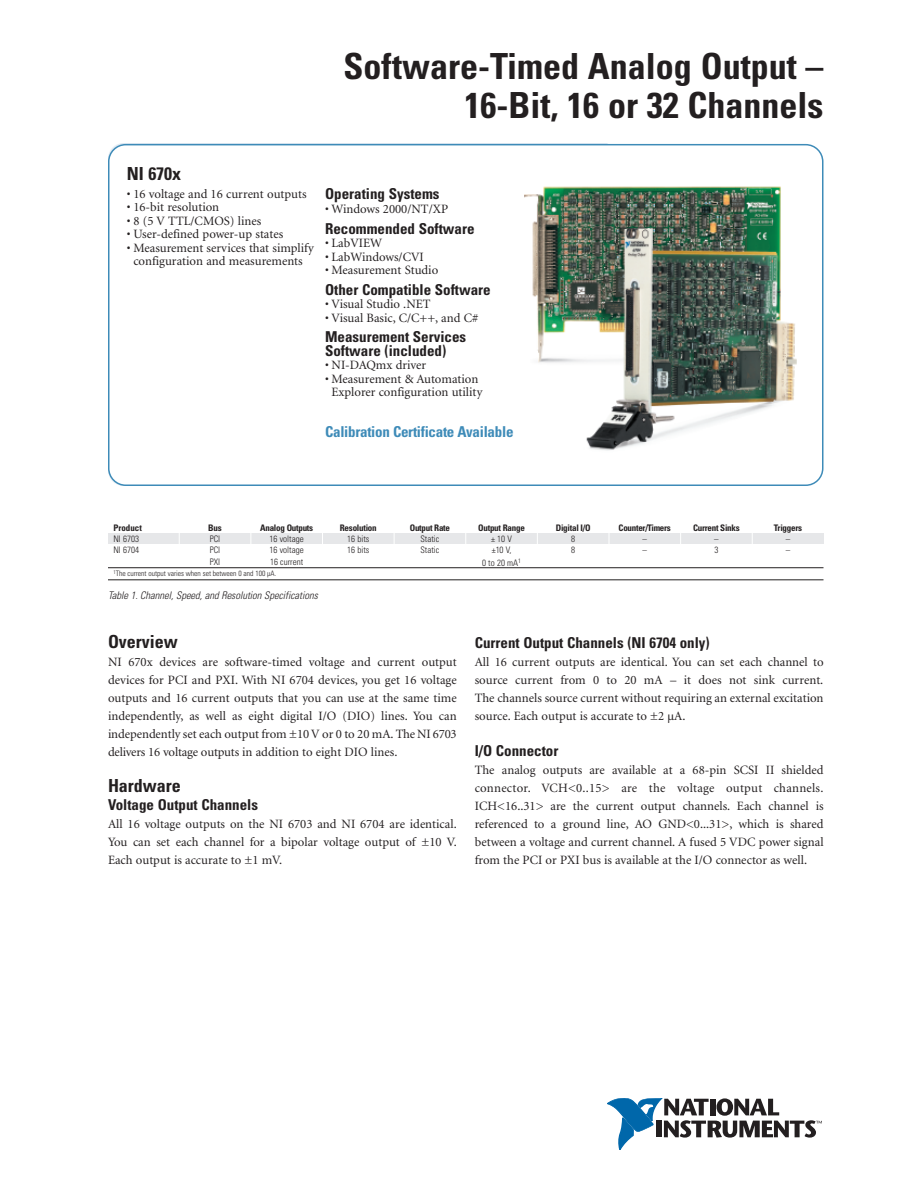
<style>
.page{position:relative;width:918px;height:1188px;background:#fff}
.page>*{position:absolute;margin:0;border:0;box-sizing:border-box;transform-origin:0 0}
.t1{font:700 condensed 36px/39px "Univers";color:#231f20;text-align:right}
.t2{font:700 condensed 18px "Univers";color:#231f20}
.t3{font:700 condensed 15px/13.5px "Univers";color:#231f20}
.t4{font:700 condensed 15px "Univers";letter-spacing:-.02em;color:#3e8bb8}
.t5{font:12.75px/18px "Minion";color:#231f20;text-align:justify}
.t6{font:italic 300 condensed 10.5px "Univers";color:#231f20}
.t7{font:300 condensed 9px "Univers";color:#231f20}
.t8{font:700 condensed 9px "Univers";letter-spacing:-.025em;color:#231f20}
.t9{font:700 condensed 9px "Univers";color:#231f20}
.t10{font:300 condensed 7.5px "Univers";color:#231f20}
</style>
<div class="page">
<svg style="left:608px;top:1098px;width:214px;height:52px"></svg>
<div style="left:108px;top:533px;width:71px;height:12px;background:#e6e7e9"></div>
<div style="left:179px;top:533px;width:72px;height:12px;background:#e6e7e9"></div>
<div style="left:251px;top:533px;width:71px;height:12px;background:#e6e7e9"></div>
<div style="left:322px;top:533px;width:72px;height:12px;background:#e6e7e9"></div>
<div style="left:394px;top:533px;width:72px;height:12px;background:#e6e7e9"></div>
<div style="left:466px;top:533px;width:71px;height:12px;background:#e6e7e9"></div>
<div style="left:537px;top:533px;width:72px;height:12px;background:#e6e7e9"></div>
<div style="left:609px;top:533px;width:72px;height:12px;background:#e6e7e9"></div>
<div style="left:681px;top:533px;width:71px;height:12px;background:#e6e7e9"></div>
<div style="left:752px;top:533px;width:72px;height:12px;background:#e6e7e9"></div>
<hr style="left:179px;top:522px;width:1px;height:46px;background:#fff">
<hr style="left:250px;top:522px;width:1px;height:46px;background:#fff">
<hr style="left:322px;top:522px;width:1px;height:46px;background:#fff">
<hr style="left:394px;top:522px;width:1px;height:46px;background:#fff">
<hr style="left:465px;top:522px;width:1px;height:46px;background:#fff">
<hr style="left:537px;top:522px;width:1px;height:46px;background:#fff">
<hr style="left:609px;top:522px;width:1px;height:46px;background:#fff">
<hr style="left:680px;top:522px;width:1px;height:46px;background:#fff">
<hr style="left:752px;top:522px;width:1px;height:46px;background:#fff">
<hr style="left:108px;top:567px;width:716px;height:1px;background:#231f20">
<hr style="left:108px;top:579px;width:716px;height:1px;background:#231f20">
<svg style="left:108px;top:144px;width:716px;height:342px"></svg>
<img style="left:498px;top:154px;width:314px;height:313px">
<div style="left:127px;top:162px;width:396px;height:27px;background:#fff"></div>
<div style="left:127px;top:189px;width:198px;height:287px;background:#fff"></div>
<div style="left:325px;top:189px;width:198px;height:287px;background:#fff"></div>
<h1 class="t1" style="left:343px;top:50px;width:482px">Software-Timed Analog Output –<br>16-Bit, 16 or 32 Channels</h1>
<h2 class="t2" style="left:127px;top:167px;width:56px">NI 670x</h2>
<p class="t5" style="left:127px;top:186px;width:181px">• 16 voltage and 16 current outputs</p>
<p class="t5" style="left:127px;top:199px;width:94px">• 16-bit resolution</p>
<p class="t5" style="left:127px;top:213px;width:136px">• 8 (5 V TTL/CMOS) lines</p>
<p class="t5" style="left:127px;top:226px;width:158px">• User-defined power-up states</p>
<p class="t5" style="left:127px;top:242px;width:188px;line-height:13.5px;text-align:center">• Measurement services that simplify configuration and measurements</p>
<p class="t3" style="left:325px;top:189px;width:116px">Operating Systems</p>
<p class="t5" style="left:325px;top:201px;width:125px">• Windows 2000/NT/XP</p>
<p class="t3" style="left:325px;top:223px;width:151px">Recommended Software</p>
<p class="t5" style="left:325px;top:235px;width:59px">• LabVIEW</p>
<p class="t5" style="left:325px;top:248px;width:100px">• LabWindows/CVI</p>
<p class="t5" style="left:325px;top:262px;width:115px">• Measurement Studio</p>
<p class="t3" style="left:325px;top:284px;width:167px">Other Compatible Software</p>
<p class="t5" style="left:325px;top:296px;width:107px">• Visual Studio .NET</p>
<p class="t5" style="left:325px;top:309px;width:155px">• Visual Basic, C/C++, and C#</p>
<p class="t3" style="left:325px;top:331px;width:143px">Measurement Services<br>Software (included)</p>
<p class="t5" style="left:325px;top:357px;width:103px">• NI-DAQmx driver</p>
<p class="t5" style="left:325px;top:373px;width:159px;line-height:13.5px;text-align:center">• Measurement &amp; Automation<br>Explorer configuration utility</p>
<p class="t4" style="left:325px;top:426px;width:190px">Calibration Certificate Available</p>
<p class="t9" style="left:113px;top:524px;width:30px">Product</p>
<p class="t8" style="left:208px;top:524px;width:15px">Bus</p>
<p class="t8" style="left:260px;top:524px;width:55px">Analog Outputs</p>
<p class="t8" style="left:340px;top:524px;width:38px">Resolution</p>
<p class="t8" style="left:410px;top:524px;width:42px">Output Rate</p>
<p class="t8" style="left:478px;top:524px;width:48px">Output Range</p>
<p class="t8" style="left:556px;top:524px;width:36px">Digital I/O</p>
<p class="t8" style="left:619px;top:524px;width:54px">Counter/Timers</p>
<p class="t8" style="left:693px;top:524px;width:48px">Current Sinks</p>
<p class="t8" style="left:774px;top:524px;width:30px">Triggers</p>
<p class="t7" style="left:113px;top:536px;width:27px">NI 6703</p>
<p class="t7" style="left:210px;top:536px;width:12px">PCI</p>
<p class="t7" style="left:270px;top:536px;width:36px">16 voltage</p>
<p class="t7" style="left:347px;top:536px;width:24px">16 bits</p>
<p class="t7" style="left:420px;top:536px;width:20px">Static</p>
<p class="t7" style="left:491px;top:536px;width:22px">± 10 V</p>
<p class="t7" style="left:571px;top:536px;width:5px">8</p>
<p class="t7" style="left:643px;top:536px;width:6px">–</p>
<p class="t7" style="left:714px;top:536px;width:6px">–</p>
<p class="t7" style="left:786px;top:536px;width:6px">–</p>
<p class="t7" style="left:113px;top:547px;width:27px">NI 6704</p>
<p class="t7" style="left:210px;top:547px;width:12px">PCI</p>
<p class="t7" style="left:270px;top:547px;width:36px">16 voltage</p>
<p class="t7" style="left:347px;top:547px;width:24px">16 bits</p>
<p class="t7" style="left:420px;top:547px;width:20px">Static</p>
<p class="t7" style="left:492px;top:547px;width:21px">±10 V,</p>
<p class="t7" style="left:571px;top:547px;width:5px">8</p>
<p class="t7" style="left:643px;top:547px;width:6px">–</p>
<p class="t7" style="left:714px;top:547px;width:5px">3</p>
<p class="t7" style="left:786px;top:547px;width:6px">–</p>
<p class="t7" style="left:210px;top:558px;width:12px">PXI</p>
<p class="t7" style="left:270px;top:558px;width:35px">16 current</p>
<p class="t7" style="left:482px;top:559px;width:40px">0 to 20 mA<sup>1</sup></p>
<p class="t10" style="left:113px;top:571px;width:165px"><sup>1</sup>The current output varies when set between 0 and 100 µA.</p>
<p class="t6" style="left:108px;top:591px;width:211px">Table 1. Channel, Speed, and Resolution Specifications</p>
<h2 class="t2" style="left:108px;top:635px;width:71px">Overview</h2>
<p class="t5" style="left:108px;top:654px;width:350px">NI 670x devices are software-timed voltage and current output devices for PCI and PXI. With NI 6704 devices, you get 16 voltage outputs and 16 current outputs that you can use at the same time independently, as well as eight digital I/O (DIO) lines. You can independently set each output from ±10 V or 0 to 20 mA. The NI 6703 delivers 16 voltage outputs in addition to eight DIO lines.</p>
<h2 class="t2" style="left:108px;top:779px;width:74px">Hardware</h2>
<p class="t3" style="left:108px;top:799px;width:152px">Voltage Output Channels</p>
<p class="t5" style="left:108px;top:816px;width:350px">All 16 voltage outputs on the NI 6703 and NI 6704 are identical.<br>You can set each channel for a bipolar voltage output of ±10 V.<br>Each output is accurate to ±1 mV.</p>
<p class="t3" style="left:475px;top:637px;width:236px">Current Output Channels (NI 6704 only)</p>
<p class="t5" style="left:475px;top:654px;width:350px">All 16 current outputs are identical. You can set each channel to source current from 0 to 20 mA – it does not sink current.<br>The channels source current without requiring an external excitation source. Each output is accurate to ±2 µA.</p>
<p class="t3" style="left:475px;top:745px;width:85px">I/O Connector</p>
<p class="t5" style="left:475px;top:762px;width:350px">The analog outputs are available at a 68-pin SCSI II shielded connector. VCH&lt;0..15&gt; are the voltage output channels.<br>ICH&lt;16..31&gt; are the current output channels. Each channel is referenced to a ground line, AO GND&lt;0...31&gt;, which is shared between a voltage and current channel. A fused 5 VDC power signal from the PCI or PXI bus is available at the I/O connector as well.</p>
</div>
